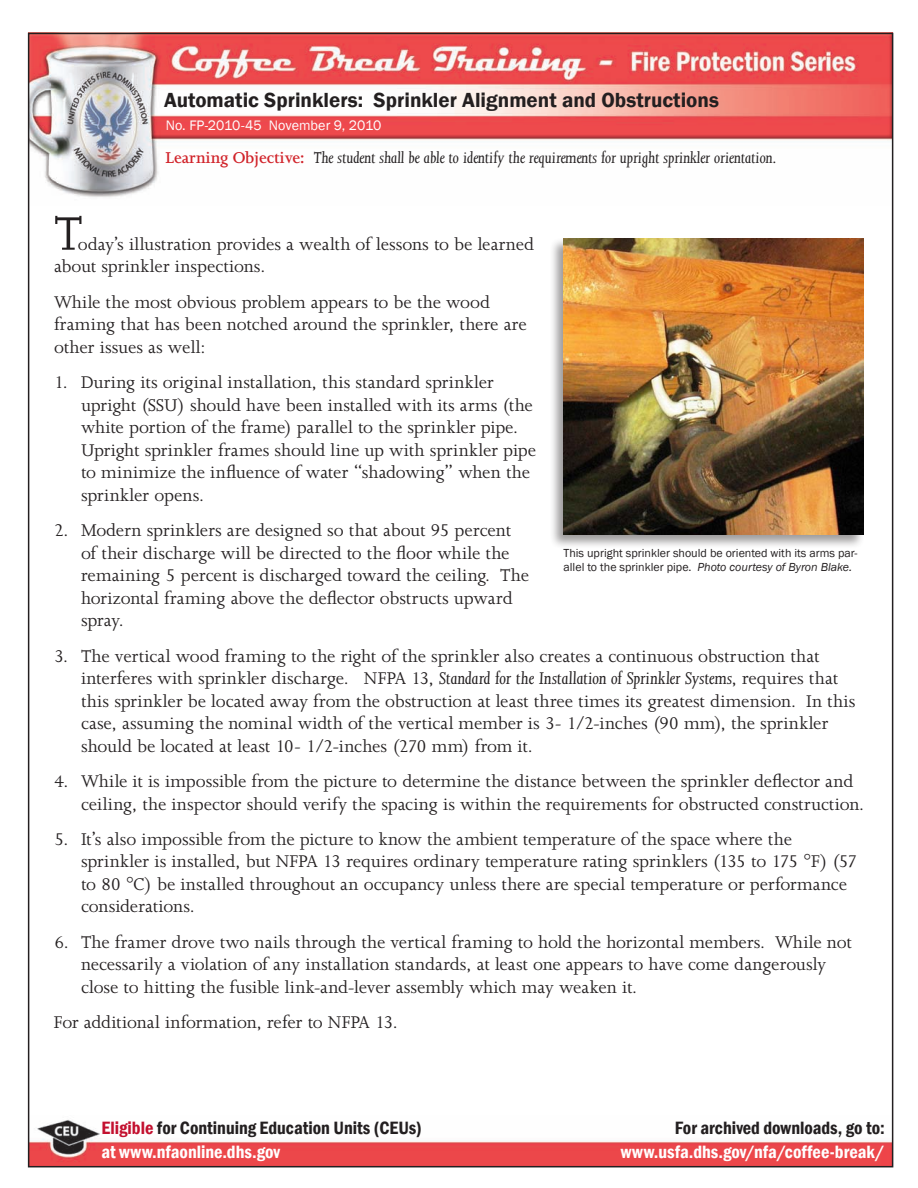
<style>
.page{position:relative;width:918px;height:1188px;background:#fff}
.page>*{position:absolute;margin:0;border:0;box-sizing:border-box;transform-origin:0 0}
.t1{font:54px "Joanna MT Std";color:#231f20}
.Topic_-_18pt{font:600 21px "Franklin Gothic";color:#231f20}
.Basic__Number_List{font:19.5px/22.5px "Joanna MT Std";color:#231f20}
.t2{font:600 condensed 18.3px "Franklin Gothic";color:#231f20}
.t3{font:600 condensed 18.3px "Franklin Gothic";color:#fff}
.Body_text_14pt{font:italic 18px "Joanna MT Std";letter-spacing:-.01em;color:#231f20}
.t4{font:14.1px "Franklin Gothic";letter-spacing:-.005em;color:#fff}
.t5{font:12px/14.4px "Franklin Gothic";color:#231f20}
.s1{font-weight:600;font-style:normal;color:#d1232a}
.s2{font-style:italic}
.s3{color:#c3102f}
</style>
<div class="page">
<img style="left:31px;top:36px;width:859px;height:161px">
<img style="left:31px;top:1120px;width:859px;height:44px">
<div style="left:549px;top:237px;width:316px;height:312px;background:#231f20;opacity:.44"></div>
<img style="left:564px;top:238px;width:300px;height:296px">
<p class="Topic_-_18pt" style="left:164px;top:87px;width:556px">Automatic Sprinklers: Sprinkler Alignment and Obstructions</p>
<p class="t4" style="left:166px;top:117px;width:217px">No. FP-2010-45 November 9, 2010</p>
<p class="Body_text_14pt" style="left:166px;top:148px;width:613px"><span class="s1">Learning Objective:</span> The student shall be able to identify the requirements for upright sprinkler orientation.</p>
<p class="t1" style="left:54px;top:205px;width:30px">T</p>
<p class="Basic__Number_List" style="left:54px;top:233px;width:482px;text-indent:24px">oday’s illustration provides a wealth of lessons to be learned about sprinkler inspections.</p>
<p class="Basic__Number_List" style="left:54px;top:291px;width:474px">While the most obvious problem appears to be the wood framing that has been notched around the sprinkler, there are other issues as well:</p>
<p class="Basic__Number_List" style="left:81px;top:371px;width:457px;text-indent:-27px">1. During its original installation, this standard sprinkler upright (SSU) should have been installed with its arms (the white portion of the frame) parallel to the sprinkler pipe.<br>Upright sprinkler frames should line up with sprinkler pipe to minimize the influence of water “shadowing” when the sprinkler opens.</p>
<p class="Basic__Number_List" style="left:81px;top:519px;width:450px;text-indent:-27px">2. Modern sprinklers are designed so that about 95 percent of their discharge will be directed to the floor while the remaining 5 percent is discharged toward the ceiling. The horizontal framing above the deflector obstructs upward spray.</p>
<p class="Basic__Number_List" style="left:81px;top:645px;width:776px;text-indent:-27px">3. The vertical wood framing to the right of the sprinkler also creates a continuous obstruction that interferes with sprinkler discharge. NFPA 13, <span class="s2">Standard for the Installation of Sprinkler Systems</span>, requires that this sprinkler be located away from the obstruction at least three times its greatest dimension. In this case, assuming the nominal width of the vertical member is 3- 1/2-inches (90 mm), the sprinkler should be located at least 10- 1/2-inches (270 mm) from it.</p>
<p class="Basic__Number_List" style="left:81px;top:770px;width:785px;text-indent:-27px">4. While it is impossible from the picture to determine the distance between the sprinkler deflector and ceiling, the inspector should verify the spacing is within the requirements for obstructed construction.</p>
<p class="Basic__Number_List" style="left:81px;top:828px;width:778px;text-indent:-27px">5. It’s also impossible from the picture to know the ambient temperature of the space where the sprinkler is installed, but NFPA 13 requires ordinary temperature rating sprinklers (135 to 175 °F) (57 to 80 °C) be installed throughout an occupancy unless there are special temperature or performance considerations.</p>
<p class="Basic__Number_List" style="left:81px;top:931px;width:772px;text-indent:-27px">6. The framer drove two nails through the vertical framing to hold the horizontal members. While not necessarily a violation of any installation standards, at least one appears to have come dangerously close to hitting the fusible link-and-lever assembly which may weaken it.</p>
<p class="Basic__Number_List" style="left:54px;top:1011px;width:345px">For additional information, refer to NFPA 13.</p>
<p class="t5" style="left:564px;top:546px;width:296px">This upright sprinkler should be oriented with its arms par&shy;allel to the sprinkler pipe. <span class="s2">Photo courtesy of Byron Blake.</span></p>
<p class="t2" style="left:102px;top:1115px;width:322px"><span class="s3">Eligible</span> for Continuing Education Units (CEUs)</p>
<p class="t3" style="left:102px;top:1139px;width:180px">at www.nfaonline.dhs.gov</p>
<p class="t2" style="left:675px;top:1115px;width:211px">For archived downloads, go to:</p>
<p class="t3" style="left:621px;top:1139px;width:265px">www.usfa.dhs.gov/nfa/coffee-break/</p>
</div>
